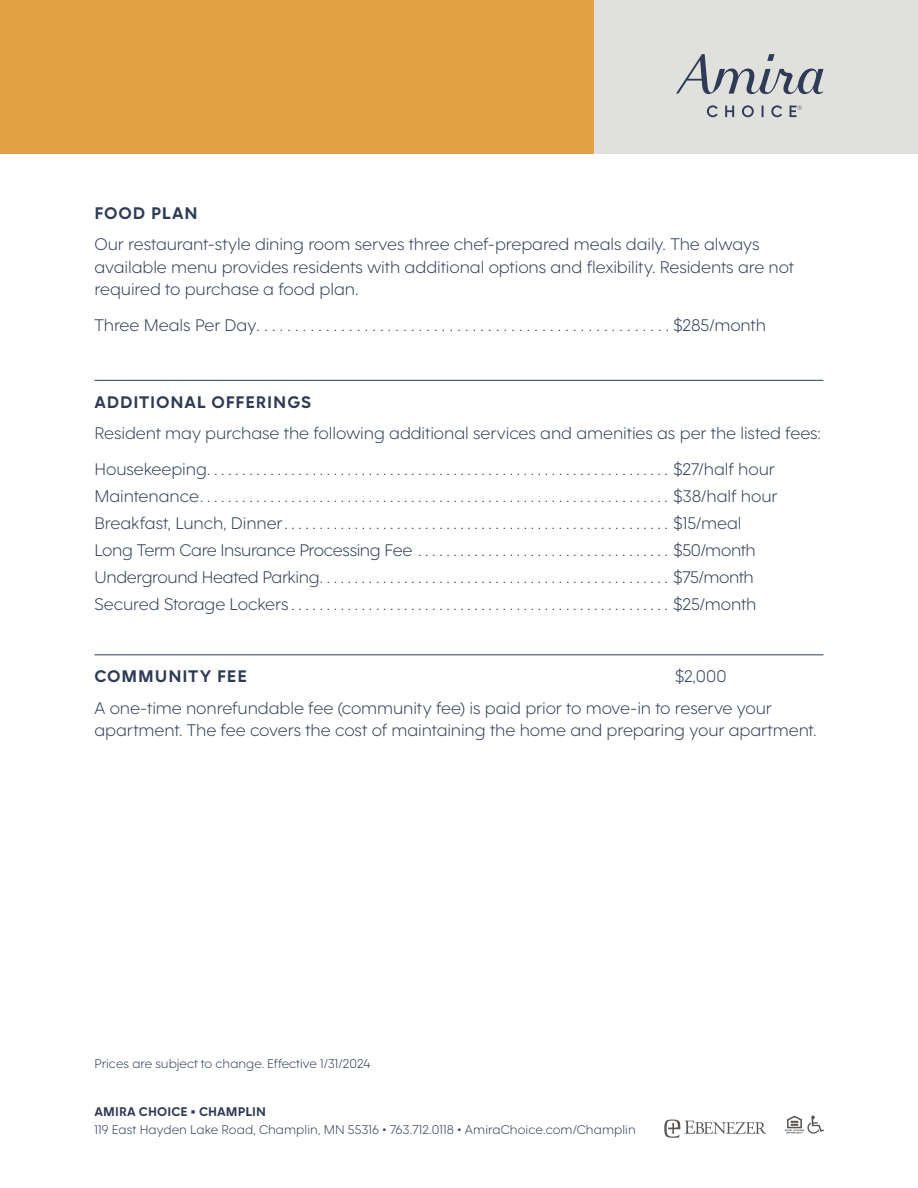
<style>
.page{position:relative;width:918px;height:1188px;background:#fff}
.page>*{position:absolute;margin:0;border:0;box-sizing:border-box;transform-origin:0 0}
.t1{font:300 18px/27px "F37 Moon";letter-spacing:-.005em;color:#2e3b56}
.t2{font:700 18px "F37 Moon";letter-spacing:.05em;color:#2e3b56}
.t3{font:300 13.5px "F37 Moon";color:#2e3b56}
.t4{font:700 13.5px "F37 Moon";letter-spacing:.01em;color:#2e3b56}
</style>
<div class="page">
<hr style="left:94px;top:380px;width:730px;height:1px;background:#2e3b56">
<hr style="left:94px;top:654px;width:730px;height:1px;background:#2e3b56">
<div style="left:0;top:0;width:596px;height:154px;background:#e3a143"></div>
<div style="left:594px;top:0;width:324px;height:154px;background:#e0e0dd"></div>
<svg style="left:785px;top:1116px;width:39px;height:18px"></svg>
<svg style="left:664px;top:1120px;width:102px;height:18px"></svg>
<svg style="left:676px;top:54px;width:148px;height:63px"></svg>
<p class="t2" style="left:94px;top:202px;width:105px">FOOD PLAN</p>
<p class="t1" style="left:94px;top:233px;width:701px;line-height:22.5px">Our restaurant-style dining room serves three chef-prepared meals daily. The always available menu provides residents with additional options and flexibility. Residents are not required to purchase a food plan.</p>
<p class="t1" style="left:94px;top:312px;width:167px">Three Meals Per Day.......................................................</p>
<p class="t1" style="left:674px;top:312px;width:94px">$285/month</p>
<p class="t2" style="left:94px;top:391px;width:218px">ADDITIONAL OFFERINGS</p>
<p class="t1" style="left:94px;top:415px;width:728px;line-height:36px">Resident may purchase the following additional services and amenities as per the listed fees:<br>Housekeeping..................................................................$27/half hour</p>
<p class="t1" style="left:94px;top:483px;width:685px">Maintenance...................................................................$38/half hour Breakfast, Lunch, Dinner.......................................................$15/meal Long Term Care Insurance Processing Fee ....................................$50/month Underground Heated Parking..................................................$75/month Secured Storage Lockers......................................................$25/month</p>
<p class="t1" style="left:94px;top:660px;width:679px;line-height:31.5px;text-indent:580px">$2,000<br>A one-time nonrefundable fee (community fee) is paid prior to move-in to reserve your</p>
<p class="t1" style="left:94px;top:717px;width:724px">apartment. The fee covers the cost of maintaining the home and preparing your apartment.</p>
<p class="t2" style="left:94px;top:665px;width:154px">COMMUNITY FEE</p>
<p class="t3" style="left:94px;top:1056px;width:278px">Prices are subject to change. Effective 1/31/2024</p>
<p class="t4" style="left:94px;top:1103px;width:173px">AMIRA CHOICE • CHAMPLIN</p>
<p class="t3" style="left:94px;top:1121px;width:543px">119 East Hayden Lake Road, Champlin, MN 55316 • 763.712.0118 • AmiraChoice.com/Champlin</p>
</div>
